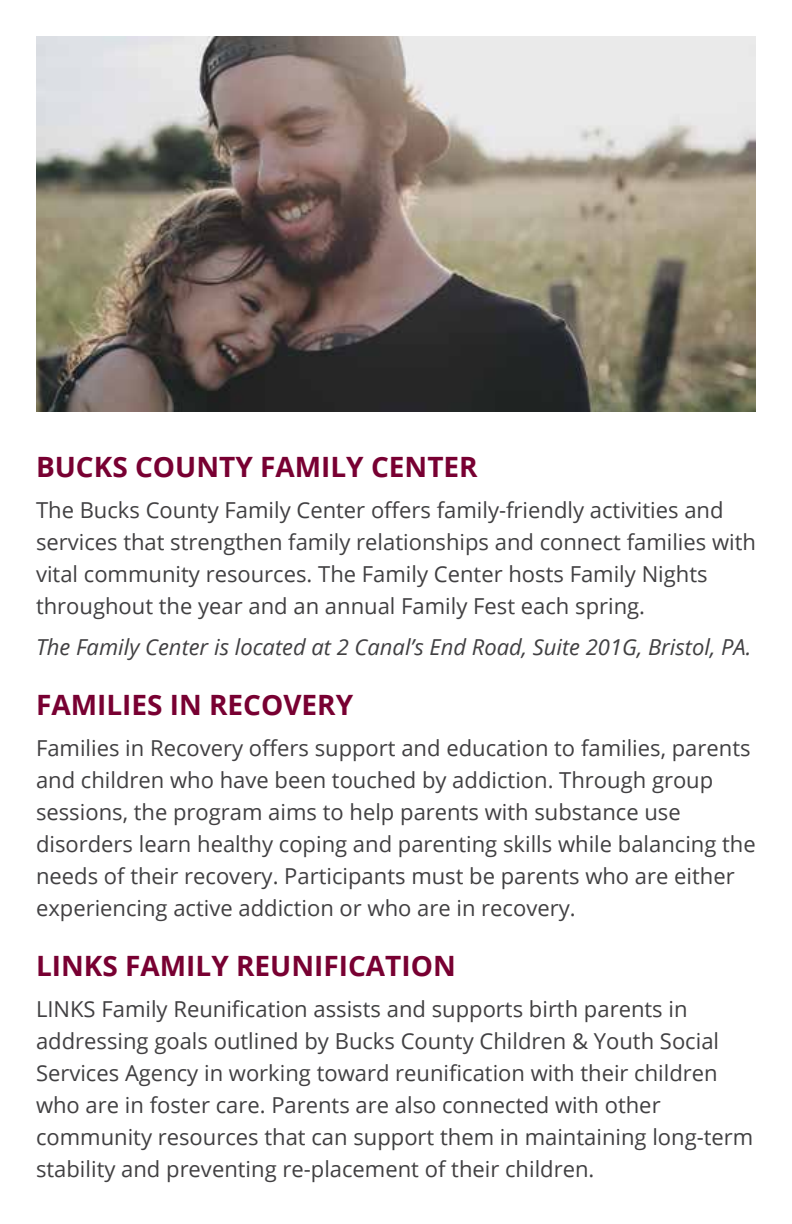
<style>
.page{position:relative;width:792px;height:1224px;background:#fff}
.page>*{position:absolute;margin:0;border:0;box-sizing:border-box;transform-origin:0 0}
.t1{font:700 28px "Open Sans";color:#780032}
.t2{font:22px/32px "Open Sans";color:#414042}
.t3{font:italic 22px "Open Sans";color:#414042}
</style>
<div class="page">
<img style="left:36px;top:36px;width:720px;height:376px">
<p class="t1" style="left:36px;top:447px;width:443px">BUCKS COUNTY FAMILY CENTER</p>
<p class="t2" style="left:36px;top:494px;width:722px">The Bucks County Family Center offers family-friendly activities and services that strengthen family relationships and connect families with vital community resources. The Family Center hosts Family Nights throughout the year and an annual Family Fest each spring.</p>
<p class="t3" style="left:36px;top:632px;width:717px">The Family Center is located at 2 Canal’s End Road, Suite 201G, Bristol, PA.</p>
<p class="t1" style="left:36px;top:685px;width:319px">FAMILIES IN RECOVERY</p>
<p class="t2" style="left:36px;top:732px;width:721px">Families in Recovery offers support and education to families, parents and children who have been touched by addiction. Through group sessions, the program aims to help parents with substance use disorders learn healthy coping and parenting skills while balancing the needs of their recovery. Participants must be parents who are either experiencing active addiction or who are in recovery.</p>
<p class="t1" style="left:36px;top:946px;width:421px">LINKS FAMILY REUNIFICATION</p>
<p class="t2" style="left:36px;top:993px;width:719px">LINKS Family Reunification assists and supports birth parents in addressing goals outlined by Bucks County Children &amp; Youth Social Services Agency in working toward reunification with their children who are in foster care. Parents are also connected with other community resources that can support them in maintaining long-term stability and preventing re-placement of their children.</p>
</div>
